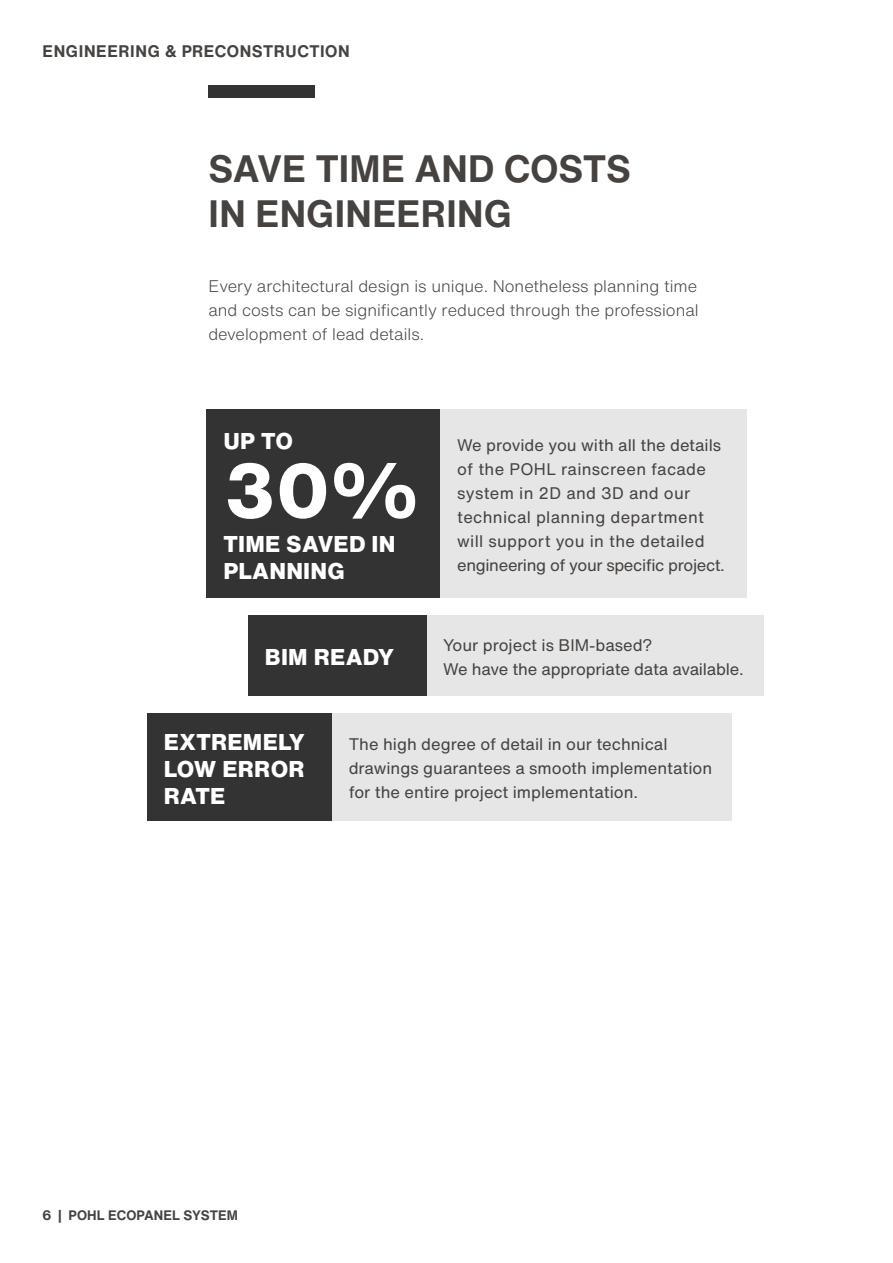
<style>
.page{position:relative;width:893px;height:1263px;background:#fff}
.page>*{position:absolute;margin:0;border:0;box-sizing:border-box;transform-origin:0 0}
.t1{font:800 75px "Helvetica Now Text";color:#fff}
.t2{font:700 37.5px/45px "Helvetica Now Text";letter-spacing:.01em;color:#454240}
.t3{font:800 22.5px/27px "Helvetica Now Text";letter-spacing:.01em;color:#fff}
.t4{font:16.5px/24px "Helvetica Now Text";color:#454240}
.t5{font:16.5px/24px "Helvetica Now Text";letter-spacing:.02em;color:#454240}
.t6{font:300 16.5px/24px "Helvetica Now Text";color:#454240;text-align:justify}
.t7{font:700 16.5px "Helvetica Now Text";letter-spacing:.035em;color:#454240}
.t8{font:700 13.5px "Helvetica Now Text";letter-spacing:.01em;color:#454240}
</style>
<div class="page">
<div style="left:208px;top:85px;width:107px;height:13px;background:#333"></div>
<div style="left:206px;top:409px;width:234px;height:189px;background:#333"></div>
<div style="left:440px;top:409px;width:306px;height:189px;background:#e6e6e6"></div>
<div style="left:426px;top:615px;width:337px;height:81px;background:#e6e6e6"></div>
<div style="left:248px;top:615px;width:178px;height:81px;background:#333"></div>
<div style="left:147px;top:713px;width:185px;height:108px;background:#333"></div>
<div style="left:332px;top:713px;width:399px;height:108px;background:#e6e6e6"></div>
<p class="t7" style="left:43px;top:39px;width:309px">ENGINEERING &amp; PRECONSTRUCTION</p>
<h2 class="t2" style="left:209px;top:145px;width:424px">SAVE TIME AND COSTS<br>IN ENGINEERING</h2>
<p class="t6" style="left:208px;top:274px;width:492px">Every architectural design is unique. Nonetheless planning time and costs can be significantly reduced through the professional development of lead details.</p>
<h3 class="t3" style="left:223px;top:426px;width:71px">UP TO</h3>
<h1 class="t1" style="left:223px;top:434px;width:198px">30%</h1>
<h3 class="t3" style="left:223px;top:530px;width:174px">TIME SAVED IN<br>PLANNING</h3>
<h3 class="t3" style="left:265px;top:643px;width:131px">BIM READY</h3>
<p class="t5" style="left:457px;top:433px;width:269px">We provide you with all the details of the POHL rainscreen facade system in 2D and 3D and our technical planning department will support you in the detailed engineering of your specific project.</p>
<p class="t4" style="left:443px;top:632px;width:302px">Your project is BIM-based?<br>We have the appropriate data available.</p>
<h3 class="t3" style="left:164px;top:728px;width:143px;text-align:justify">EXTREMELY LOW ERROR RATE</h3>
<p class="t4" style="left:349px;top:732px;width:365px">The high degree of detail in our technical drawings guarantees a smooth implementation for the entire project implementation.</p>
<p class="t8" style="left:43px;top:1204px;width:197px">6 | POHL ECOPANEL SYSTEM</p>
</div>
